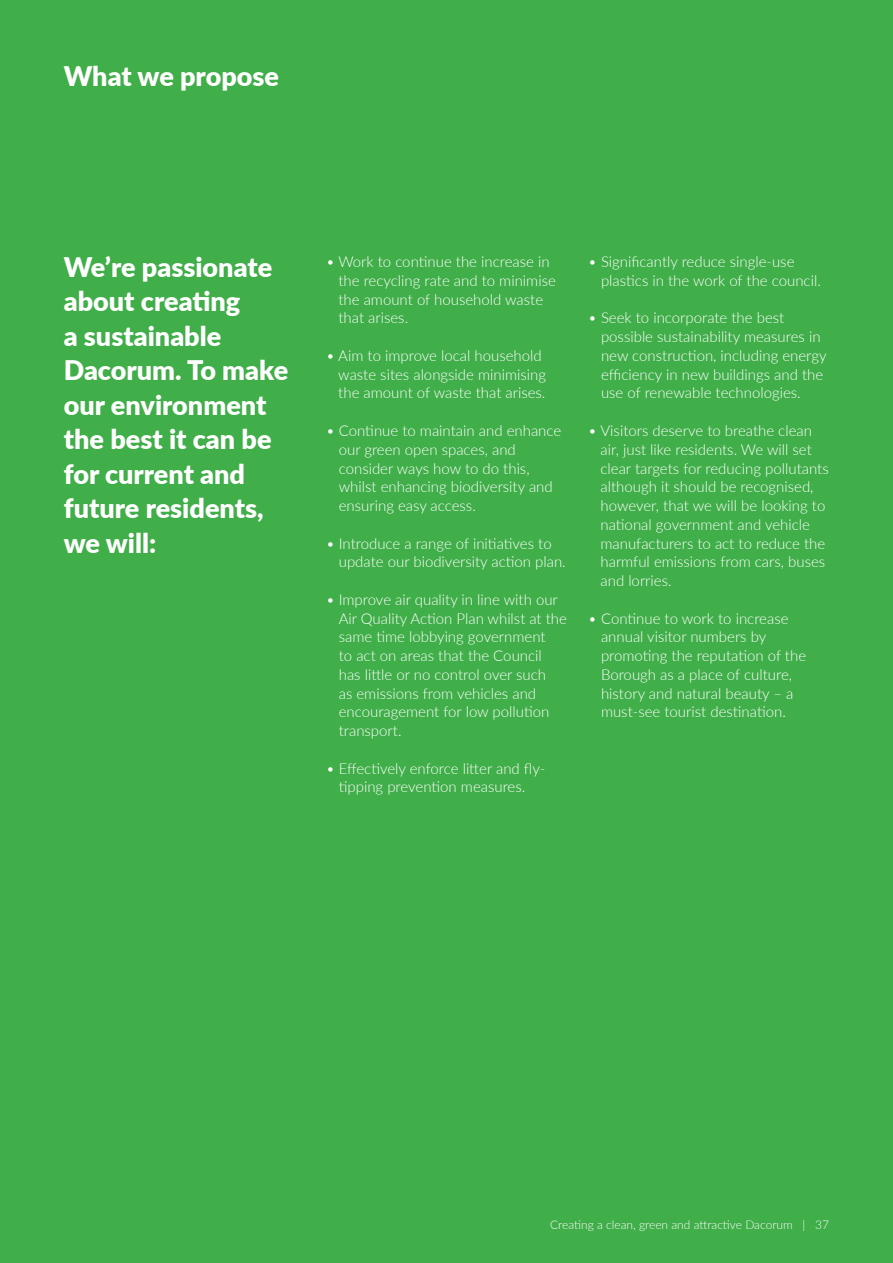
<style>
.page{position:relative;width:893px;height:1263px;background:#40ae49}
.page>*{position:absolute;margin:0;border:0;box-sizing:border-box;transform-origin:0 0}
.t1{font:900 27px/34.5px "Lato";color:#fff}
.t2{font:300 15px/18.8px "Lato";color:#fff}
.t3{font:300 12px "Lato";color:#fff}
</style>
<div class="page">
<p class="t1" style="left:64px;top:57px;width:217px">What we propose</p>
<p class="t1" style="left:64px;top:249px;width:226px">We’re passionate about creating<br>a sustainable<br>Dacorum. To make our environment the best it can be for current and future residents, we will:</p>
<p class="t2" style="left:338px;top:252px;width:219px;text-indent:-12px">• Work to continue the increase in the recycling rate and to minimise the amount of household waste that arises.</p>
<p class="t2" style="left:338px;top:346px;width:209px;text-indent:-12px">• Aim to improve local household waste sites alongside minimising the amount of waste that arises.</p>
<p class="t2" style="left:339px;top:421px;width:224px;text-indent:-13px">• Continue to maintain and enhance our green open spaces, and consider ways how to do this, whilst enhancing biodiversity and ensuring easy access.</p>
<p class="t2" style="left:339px;top:533px;width:228px;text-indent:-13px">• Introduce a range of initiatives to update our biodiversity action plan.</p>
<p class="t2" style="left:339px;top:589px;width:230px;text-indent:-13px">• Improve air quality in line with our<br>Air Quality Action Plan whilst at the same time lobbying government<br>to act on areas that the Council has little or no control over such<br>as emissions from vehicles and encouragement for low pollution transport.</p>
<p class="t2" style="left:326px;top:758px;width:221px;text-align:center">• Effectively enforce litter and fly&shy;tipping prevention measures.</p>
<p class="t2" style="left:601px;top:252px;width:221px;text-indent:-13px">• Significantly reduce single-use plastics in the work of the council.</p>
<p class="t2" style="left:601px;top:308px;width:227px;text-indent:-13px">• Seek to incorporate the best possible sustainability measures in new construction, including energy efficiency in new buildings and the use of renewable technologies.</p>
<p class="t2" style="left:600px;top:421px;width:230px;text-indent:-12px">• Visitors deserve to breathe clean air, just like residents. We will set clear targets for reducing pollutants although it should be recognised, however, that we will be looking to national government and vehicle manufacturers to act to reduce the harmful emissions from cars, buses and lorries.</p>
<p class="t2" style="left:601px;top:608px;width:207px;text-indent:-13px">• Continue to work to increase annual visitor numbers by promoting the reputation of the<br>Borough as a place of culture, history and natural beauty – a must-see tourist destination.</p>
<p class="t3" style="left:550px;top:1216px;width:280px">Creating a clean, green and attractive Dacorum | 37</p>
</div>
